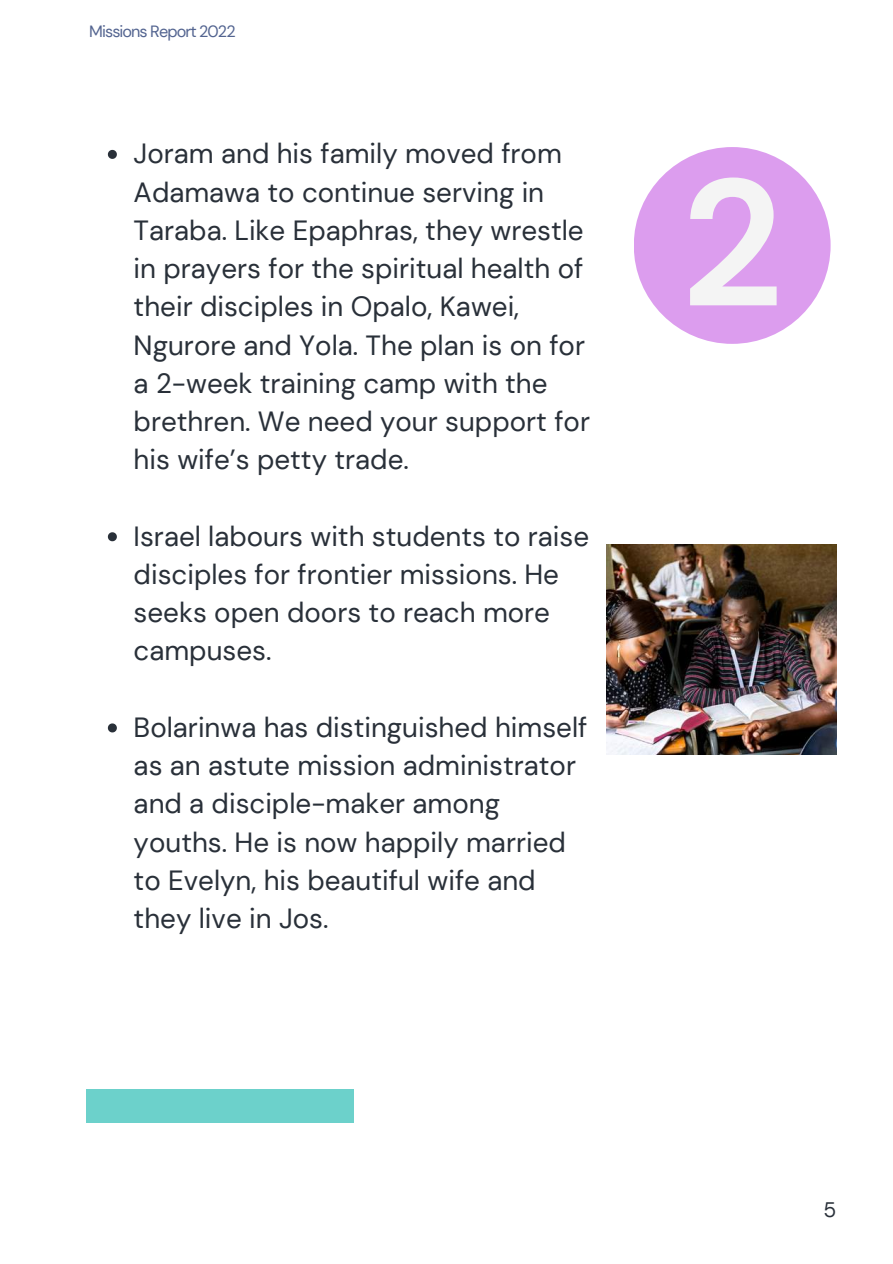
<style>
.page{position:relative;width:893px;height:1264px;background:#fff}
.page>*{position:absolute;margin:0;border:0;box-sizing:border-box;transform-origin:0 0}
.t1{font:700 179.4px "DM Sans";color:#f4f4f4}
.t2{font:27.75px/38.2px "DM Sans";color:#293039}
.t3{font:21px "DM Sans";color:#293039}
.t4{font:16.35px "DM Sans";letter-spacing:-.055em;color:#536490}
</style>
<div class="page">
<div style="left:86px;top:1089px;width:268px;height:33px;background:#6cd1cb"></div>
<div style="left:633px;top:147px;width:197px;height:197px;background:#dc9dee;border-radius:50%"></div>
<img style="left:606px;top:544px;width:230px;height:210px">
<svg style="left:108px;top:150px;width:9px;height:9px"></svg>
<svg style="left:108px;top:532px;width:9px;height:9px"></svg>
<svg style="left:108px;top:723px;width:9px;height:9px"></svg>
<p class="t4" style="left:89px;top:21px;width:148px">Missions Report 2022</p>
<p class="t2" style="left:134px;top:135px;width:458px">Joram and his family moved from<br>Adamawa to continue serving in<br>Taraba. Like Epaphras, they wrestle in prayers for the spiritual health of their disciples in Opalo, Kawei,<br>Ngurore and Yola. The plan is on for a 2-week training camp with the brethren. We need your support for his wife’s petty trade.</p>
<p class="t2" style="left:134px;top:517px;width:457px">Israel labours with students to raise disciples for frontier missions. He seeks open doors to reach more campuses.</p>
<p class="t2" style="left:134px;top:708px;width:455px">Bolarinwa has distinguished himself as an astute mission administrator and a disciple-maker among youths. He is now happily married to Evelyn, his beautiful wife and they live in Jos.</p>
<h1 class="t1" style="left:680px;top:127px;width:104px">2</h1>
<p class="t3" style="left:823px;top:1195px;width:14px">5</p>
</div>
